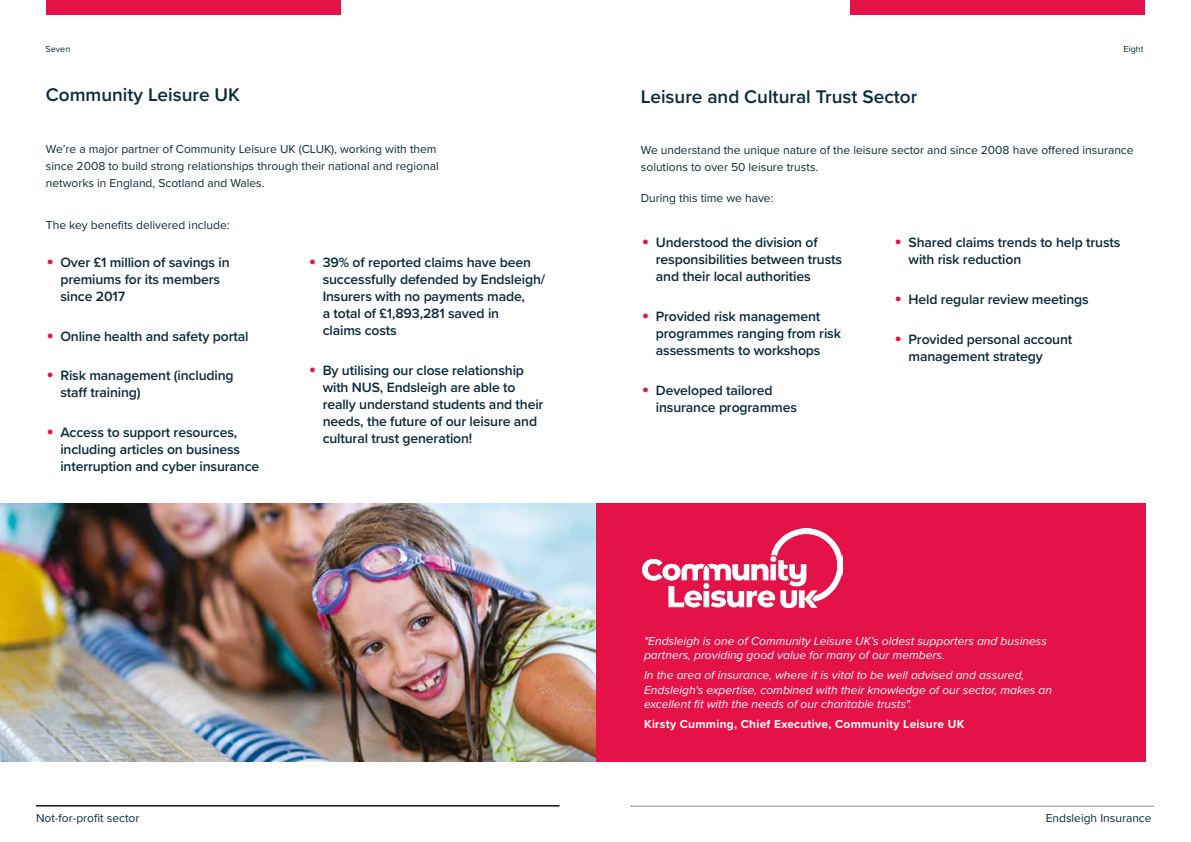
<style>
.page{position:relative;width:1191px;height:842px;background:#fff}
.page>*{position:absolute;margin:0;border:0;box-sizing:border-box;transform-origin:0 0}
.t1{font:600 19px "Proxima Nova";color:#0b2b3b}
.t2{font:600 14px/17px "Proxima Nova";letter-spacing:-.01em;color:#0b2b3b}
.t3{font:12px/17px "Proxima Nova";color:#0b2b3b}
.t4{font:italic 12px/14.4px "Proxima Nova";color:#fff}
.t5{font:700 12px "Proxima Nova";letter-spacing:.02em;color:#fff}
.t6{font:9px "Proxima Nova";color:#0b2b3b}
.s1{font-size:21px;color:#e51247}
</style>
<div class="page">
<div style="left:46px;top:0;width:295px;height:14px;background:#e51247"></div>
<div style="left:850px;top:0;width:295px;height:14px;background:#e51247"></div>
<div style="left:595px;top:503px;width:550px;height:258px;background:#e51247"></div>
<img style="left:642px;top:528px;width:200px;height:79px">
<hr style="left:36px;top:806px;width:523px;height:1px;background:#000">
<img style="left:0;top:503px;width:595px;height:258px">
<p class="t6" style="left:45px;top:43px;width:26px">Seven</p>
<p class="t6" style="left:1123px;top:43px;width:21px">Eight</p>
<h1 class="t1" style="left:46px;top:81px;width:196px">Community Leisure UK</h1>
<p class="t3" style="left:46px;top:140px;width:394px">We’re a major partner of Community Leisure UK (CLUK), working with them since 2008 to build strong relationships through their national and regional networks in England, Scotland and Wales.</p>
<p class="t3" style="left:46px;top:216px;width:185px">The key benefits delivered include:</p>
<p class="t2" style="left:60px;top:253px;width:171px;text-indent:-14px"><span class="s1">•</span> Over £1 million of savings in premiums for its members since 2017</p>
<p class="t2" style="left:46px;top:327px;width:204px"><span class="s1">•</span> Online health and safety portal</p>
<p class="t2" style="left:60px;top:367px;width:175px;text-indent:-14px"><span class="s1">•</span> Risk management (including staff training)</p>
<p class="t2" style="left:60px;top:423px;width:200px;text-indent:-14px"><span class="s1">•</span> Access to support resources, including articles on business interruption and cyber insurance</p>
<p class="t2" style="left:323px;top:253px;width:224px;text-indent:-14px"><span class="s1">•</span> 39% of reported claims have been successfully defended by Endsleigh/<br>Insurers with no payments made,<br>a total of £1,893,281 saved in<br>claims costs</p>
<p class="t2" style="left:323px;top:361px;width:222px;text-indent:-14px"><span class="s1">•</span> By utilising our close relationship with NUS, Endsleigh are able to really understand students and their needs, the future of our leisure and cultural trust generation!</p>
<h1 class="t1" style="left:641px;top:82px;width:278px">Leisure and Cultural Trust Sector</h1>
<p class="t3" style="left:641px;top:141px;width:494px">We understand the unique nature of the leisure sector and since 2008 have offered insurance solutions to over 50 leisure trusts.</p>
<p class="t3" style="left:641px;top:189px;width:134px">During this time we have:</p>
<p class="t2" style="left:656px;top:234px;width:188px;text-indent:-14px"><span class="s1">•</span> Understood the division of responsibilities between trusts and their local authorities</p>
<p class="t2" style="left:656px;top:308px;width:187px;text-indent:-14px"><span class="s1">•</span> Provided risk management programmes ranging from risk assessments to workshops</p>
<p class="t2" style="left:656px;top:381px;width:143px;text-indent:-14px"><span class="s1">•</span> Developed tailored insurance programmes</p>
<p class="t2" style="left:908px;top:234px;width:213px;text-indent:-14px"><span class="s1">•</span> Shared claims trends to help trusts with risk reduction</p>
<p class="t2" style="left:894px;top:291px;width:196px"><span class="s1">•</span> Held regular review meetings</p>
<p class="t2" style="left:908px;top:330px;width:165px;text-indent:-14px"><span class="s1">•</span> Provided personal account management strategy</p>
<p class="t4" style="left:644px;top:633px;width:404px">"Endsleigh is one of Community Leisure UK’s oldest supporters and business partners, providing good value for many of our members.</p>
<p class="t4" style="left:644px;top:667px;width:409px">In the area of insurance, where it is vital to be well advised and assured,<br>Endsleigh's expertise, combined with their knowledge of our sector, makes an excellent fit with the needs of our charitable trusts".</p>
<p class="t5" style="left:644px;top:715px;width:322px">Kirsty Cumming, Chief Executive, Community Leisure UK</p>
<p class="t3" style="left:36px;top:809px;width:105px">Not-for-profit sector</p>
<p class="t3" style="left:1045px;top:809px;width:107px">Endsleigh Insurance</p>
</div>
